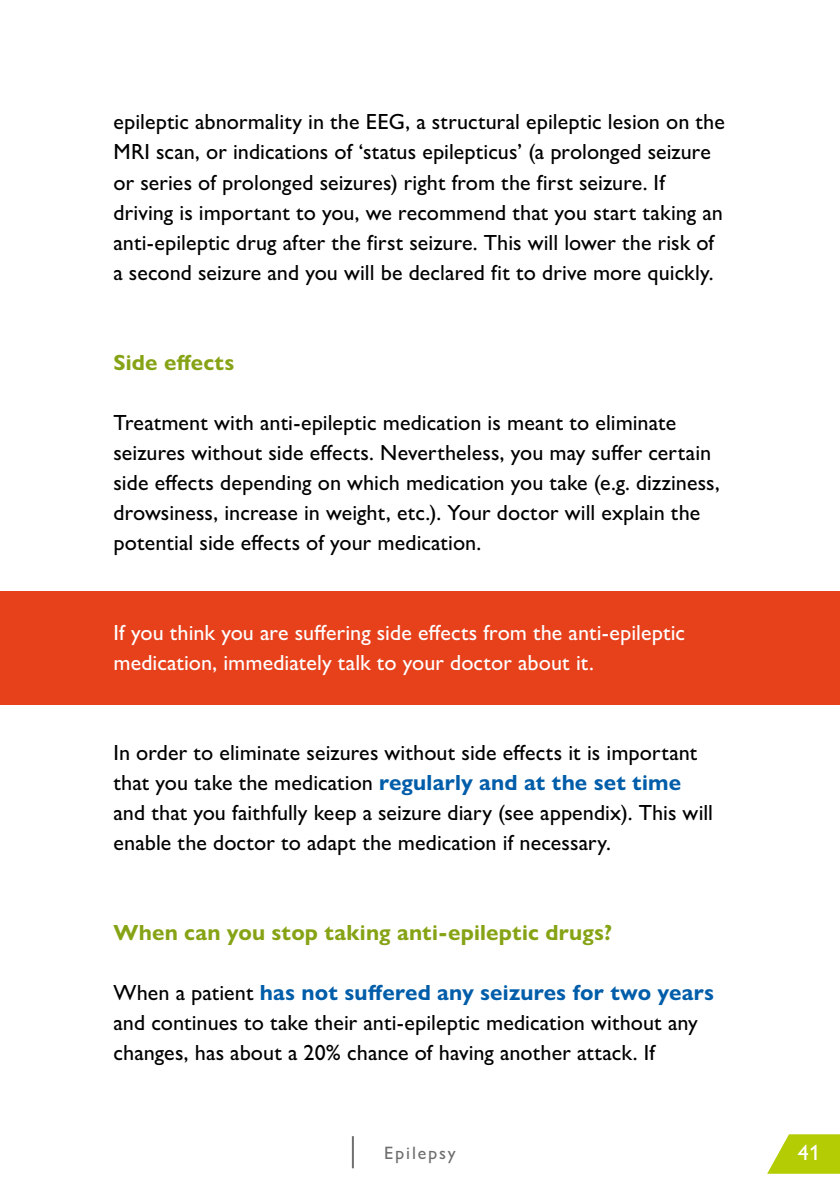
<style>
.page{position:relative;width:840px;height:1191px;background:#fff}
.page>*{position:absolute;margin:0;border:0;box-sizing:border-box;transform-origin:0 0}
.t1{font:500 22px/30px "Gill Sans Nova";letter-spacing:.005em;color:#000}
.t2{font:500 22px/30px "Gill Sans Nova";color:#fff}
.t3{font:700 22px "Gill Sans Nova";letter-spacing:.01em;color:#86a315}
.t4{font:500 18px "Gill Sans Nova";letter-spacing:.1em;color:#706f6f}
.s1{font-weight:700;color:#005da9}
</style>
<div class="page">
<hr style="left:351px;top:1136px;width:2px;height:32px;background:#706f6f">
<svg style="left:767px;top:1134px;width:72px;height:39px"></svg>
<div style="left:0;top:591px;width:839px;height:113px;background:#e7411c"></div>
<p class="t1" style="left:113px;top:107px;width:612px">epileptic abnormality in the EEG, a structural epileptic lesion on the MRI scan, or indications of ‘status epilepticus’ (a prolonged seizure or series of prolonged seizures) right from the first seizure. If driving is important to you, we recommend that you start taking an anti-epileptic drug after the first seizure. This will lower the risk of a second seizure and you will be declared fit to drive more quickly.</p>
<p class="t3" style="left:113px;top:348px;width:122px">Side effects</p>
<p class="t1" style="left:113px;top:407px;width:607px">Treatment with anti-epileptic medication is meant to eliminate seizures without side effects. Nevertheless, you may suffer certain side effects depending on which medication you take (e.g. dizziness, drowsiness, increase in weight, etc.). Your doctor will explain the potential side effects of your medication.</p>
<p class="t2" style="left:113px;top:617px;width:573px">If you think you are suffering side effects from the anti-epileptic medication, immediately talk to your doctor about it.</p>
<p class="t1" style="left:113px;top:737px;width:600px">In order to eliminate seizures without side effects it is important that you take the medication <span class="s1">regularly and at the set time </span>and that you faithfully keep a seizure diary (see appendix). This will enable the doctor to adapt the medication if necessary.</p>
<p class="t3" style="left:113px;top:918px;width:500px">When can you stop taking anti-epileptic drugs?</p>
<p class="t1" style="left:113px;top:977px;width:601px">When a patient <span class="s1">has not suffered any seizures for two years </span>and continues to take their anti-epileptic medication without any changes, has about a 20% chance of having another attack. If</p>
<p class="t4" style="left:384px;top:1141px;width:73px">Epilepsy</p>
<p class="t2" style="left:797px;top:1137px;width:23px">41</p>
</div>
